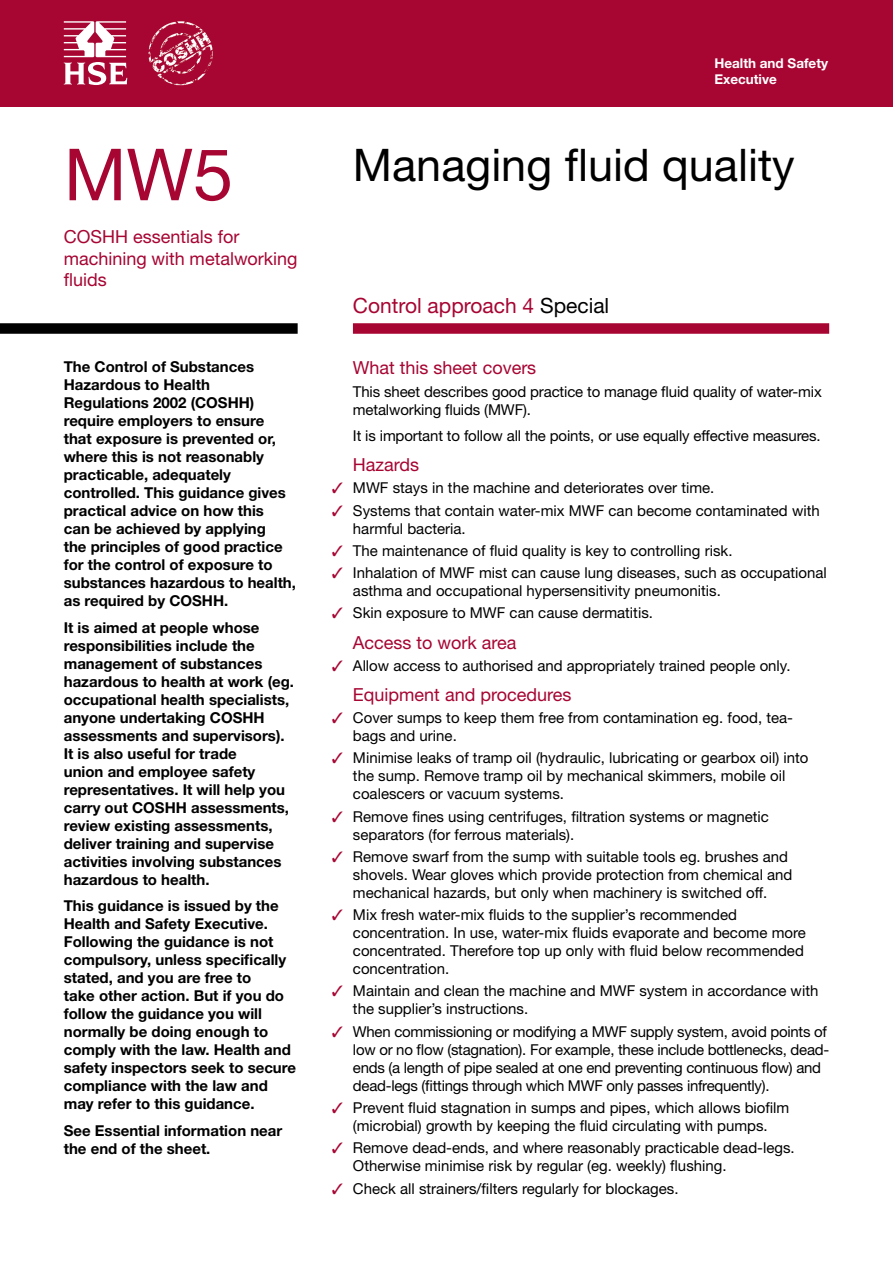
<style>
.page{position:relative;width:893px;height:1263px;background:#fff}
.page>*{position:absolute;margin:0;border:0;box-sizing:border-box;transform-origin:0 0}
.Title_Number{font:72px "Helvetica Neue LT Std";color:#a70532}
.t1{font:45px "Helvetica Neue LT Std";color:#000}
.Heading_1{font:21px "Helvetica Neue LT Std";color:#a70532}
.Heading_2{font:18px "Helvetica Neue LT Std";color:#a70532}
.Title_heading{font:18px/21.6px "Helvetica Neue LT Std";color:#a70532}
.Body_text{font:15px/18px "Helvetica Neue LT Std";color:#000}
.Intro_text{font:700 15px/18px "Helvetica Neue LT Std";color:#000}
.Body_text-2{font:15px/18px "Helvetica Neue LT Std";letter-spacing:-.02em;color:#000}
.t2{font:700 13.5px/16.5px "Helvetica Neue LT Std";color:#fff}
.s1{color:#000}
.s2{color:#a70532}
</style>
<div class="page">
<div style="left:0;top:0;width:893px;height:106px;background:#a70532"></div>
<svg style="left:64px;top:21px;width:63px;height:64px"></svg>
<img style="left:148px;top:21px;width:65px;height:65px">
<div style="left:0;top:323px;width:298px;height:11px;background:#000"></div>
<div style="left:353px;top:323px;width:476px;height:11px;background:#a70532"></div>
<p class="Title_Number" style="left:64px;top:130px;width:171px">MW5</p>
<p class="Title_heading" style="left:64px;top:225px;width:235px">COSHH essentials for machining with metalworking fluids</p>
<p class="Intro_text" style="left:64px;top:357px;width:234px">The Control of Substances<br>Hazardous to Health<br>Regulations 2002 (COSHH) require employers to ensure that exposure is prevented or, where this is not reasonably practicable, adequately controlled. This guidance gives practical advice on how this<br>can be achieved by applying<br>the principles of good practice for the control of exposure to substances hazardous to health, as required by COSHH.</p>
<p class="Intro_text" style="left:64px;top:618px;width:232px">It is aimed at people whose responsibilities include the management of substances hazardous to health at work (eg. occupational health specialists, anyone undertaking COSHH assessments and supervisors).<br>It is also useful for trade<br>union and employee safety representatives. It will help you carry out COSHH assessments, review existing assessments, deliver training and supervise activities involving substances hazardous to health.</p>
<p class="Intro_text" style="left:64px;top:896px;width:234px">This guidance is issued by the<br>Health and Safety Executive.<br>Following the guidance is not compulsory, unless specifically stated, and you are free to<br>take other action. But if you do follow the guidance you will normally be doing enough to comply with the law. Health and safety inspectors seek to secure compliance with the law and may refer to this guidance.</p>
<p class="Intro_text" style="left:64px;top:1121px;width:220px">See Essential information near the end of the sheet.</p>
<p class="t2" style="left:714px;top:54px;width:115px">Health and Safety<br>Executive</p>
<p class="t1" style="left:353px;top:137px;width:443px">Managing fluid quality</p>
<p class="Heading_1" style="left:353px;top:292px;width:258px">Control approach 4 <span class="s1">Special</span></p>
<p class="Heading_2" style="left:353px;top:357px;width:185px">What this sheet covers</p>
<p class="Body_text" style="left:353px;top:382px;width:470px">This sheet describes good practice to manage fluid quality of water-mix metalworking fluids (MWF).</p>
<p class="Body_text" style="left:353px;top:426px;width:469px">It is important to follow all the points, or use equally effective measures.</p>
<p class="Heading_2" style="left:353px;top:454px;width:68px">Hazards</p>
<p class="Body_text" style="left:332px;top:479px;width:384px"><span class="s2">✓</span> MWF stays in the machine and deteriorates over time.</p>
<p class="Body_text" style="left:353px;top:501px;width:468px;text-indent:-21px"><span class="s2">✓</span> Systems that contain water-mix MWF can become contaminated with harmful bacteria.</p>
<p class="Body_text" style="left:332px;top:541px;width:402px"><span class="s2">✓</span> The maintenance of fluid quality is key to controlling risk.</p>
<p class="Body_text" style="left:353px;top:563px;width:476px;text-indent:-21px"><span class="s2">✓</span> Inhalation of MWF mist can cause lung diseases, such as occupational asthma and occupational hypersensitivity pneumonitis.</p>
<p class="Body_text" style="left:332px;top:604px;width:323px"><span class="s2">✓</span> Skin exposure to MWF can cause dermatitis.</p>
<p class="Heading_2" style="left:353px;top:631px;width:165px">Access to work area</p>
<p class="Body_text" style="left:332px;top:656px;width:460px"><span class="s2">✓</span> Allow access to authorised and appropriately trained people only.</p>
<p class="Heading_2" style="left:353px;top:683px;width:220px">Equipment and procedures</p>
<p class="Body_text" style="left:353px;top:708px;width:442px;text-indent:-21px"><span class="s2">✓</span> Cover sumps to keep them free from contamination eg. food, tea&shy;bags and urine.</p>
<p class="Body_text" style="left:353px;top:749px;width:457px;text-indent:-21px"><span class="s2">✓</span> Minimise leaks of tramp oil (hydraulic, lubricating or gearbox oil) into the sump. Remove tramp oil by mechanical skimmers, mobile oil coalescers or vacuum systems.</p>
<p class="Body_text" style="left:353px;top:807px;width:417px;text-indent:-21px"><span class="s2">✓</span> Remove fines using centrifuges, filtration systems or magnetic separators (for ferrous materials).</p>
<p class="Body_text" style="left:353px;top:847px;width:441px;text-indent:-21px"><span class="s2">✓</span> Remove swarf from the sump with suitable tools eg. brushes and shovels. Wear gloves which provide protection from chemical and mechanical hazards, but only when machinery is switched off.</p>
<p class="Body_text" style="left:353px;top:905px;width:454px;text-indent:-21px"><span class="s2">✓</span> Mix fresh water-mix fluids to the supplier’s recommended concentration. In use, water-mix fluids evaporate and become more concentrated. Therefore top up only with fluid below recommended concentration.</p>
<p class="Body_text" style="left:353px;top:982px;width:467px;text-indent:-21px"><span class="s2">✓</span> Maintain and clean the machine and MWF system in accordance with the supplier’s instructions.</p>
<p class="Body_text-2" style="left:353px;top:1022px;width:478px;text-indent:-21px"><span class="s2">✓</span> When commissioning or modifying a MWF supply system, avoid points of low or no flow (stagnation). For example, these include bottlenecks, dead&shy;ends (a length of pipe sealed at one end preventing continuous flow) and dead-legs (fittings through which MWF only passes infrequently).</p>
<p class="Body_text" style="left:332px;top:1098px;width:459px;text-align:center"><span class="s2">✓</span> Prevent fluid stagnation in sumps and pipes, which allows biofilm (microbial) growth by keeping the fluid circulating with pumps.</p>
<p class="Body_text" style="left:353px;top:1138px;width:443px;text-indent:-21px"><span class="s2">✓</span> Remove dead-ends, and where reasonably practicable dead-legs.<br>Otherwise minimise risk by regular (eg. weekly) flushing.</p>
<p class="Body_text" style="left:332px;top:1179px;width:348px"><span class="s2">✓</span> Check all strainers/filters regularly for blockages.</p>
</div>
